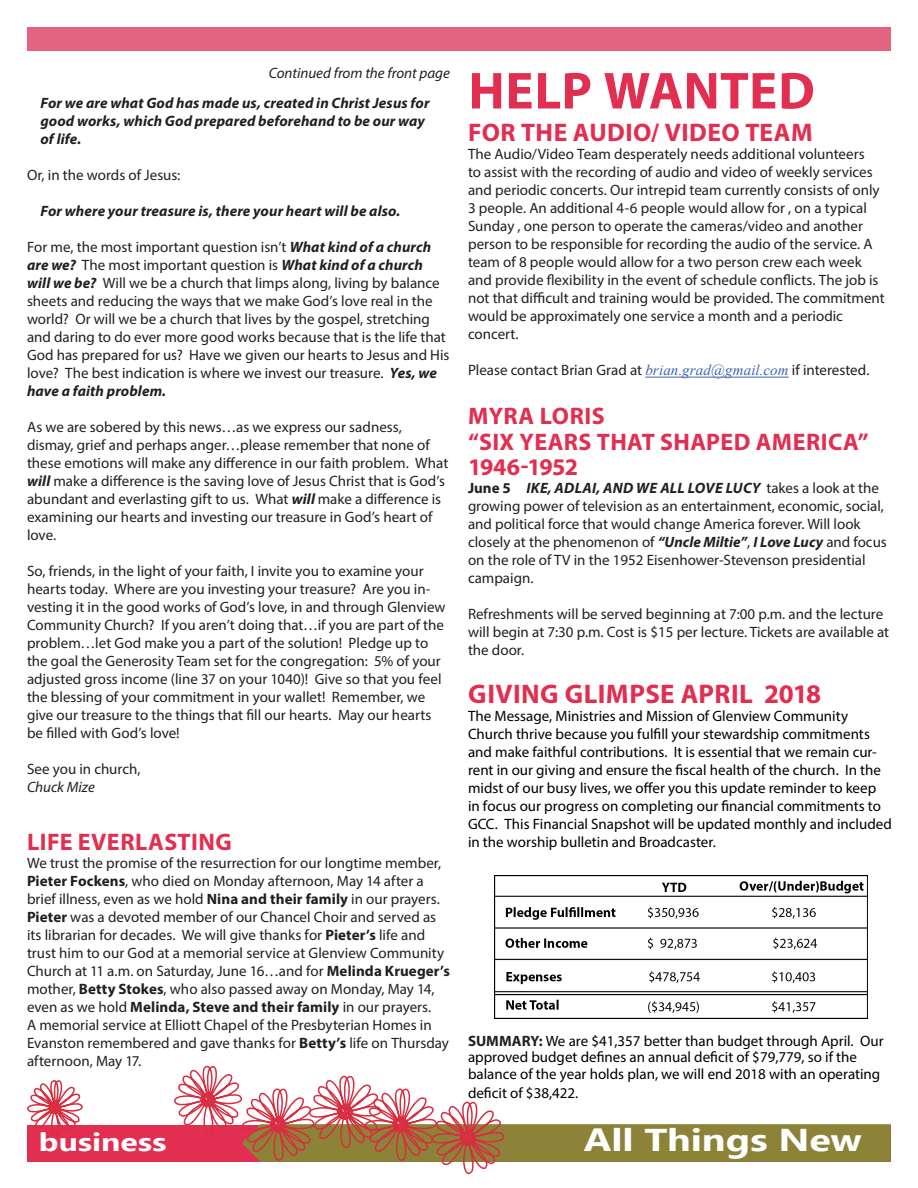
<style>
.page{position:relative;width:918px;height:1188px;background:#fff}
.page>*{position:absolute;margin:0;border:0;box-sizing:border-box;transform-origin:0 0}
.t1{font:700 52.5px "Myriad Pro";letter-spacing:.005em;color:#e22e51}
.t2{font:700 31.5px "Ebrima";letter-spacing:-.005em;color:#fff;scale:1.25 1}
.t3{font:700 27px "Myriad Pro";letter-spacing:.015em;color:#e22e51}
.t4{font:700 25.5px "Myriad Pro";letter-spacing:.02em;color:#e22e51}
.t5{font:700 25.5px "Ebrima";color:#fff;scale:1.25 1}
.t6{font:700 24px/25.5px "Myriad Pro";letter-spacing:.015em;color:#e22e51}
.Paragraph_Style_1{font:15px/18px "Myriad Pro";color:#231f20}
.t7{font:15px/18px "Myriad Pro";color:#000}
.t8{font:italic 700 15px/18px "Myriad Pro";letter-spacing:.005em;color:#231f20}
.t9{font:italic 15px "Myriad Pro";color:#231f20}
.s1{font-weight:700;font-style:italic}
.s2{font-weight:700}
.s3{font-family:"Times New Roman";font-style:italic;color:#3d65b0}
.s4{font-weight:700;color:#231f20}
</style>
<div class="page">
<div style="left:27px;top:27px;width:864px;height:24px;background:#e46381"></div>
<div style="left:27px;top:1125px;width:864px;height:36px;background:#e22e51"></div>
<hr style="left:645px;top:377px;width:144px;height:1px;background:#3d65b0">
<img style="left:494px;top:875px;width:374px;height:143px">
<svg style="left:27px;top:1080px;width:56px;height:56px"></svg>
<svg style="left:172px;top:1065px;width:719px;height:110px"></svg>
<p class="t9" style="left:269px;top:64px;width:183px">Continued from the front page</p>
<p class="t8" style="left:40px;top:94px;width:391px">For we are what God has made us, created in Christ Jesus for good works, which God prepared beforehand to be our way of life.</p>
<p class="Paragraph_Style_1" style="left:27px;top:166px;width:155px">Or, in the words of Jesus:</p>
<p class="t8" style="left:40px;top:202px;width:362px">For where your treasure is, there your heart will be also.</p>
<p class="Paragraph_Style_1" style="left:27px;top:238px;width:424px">For me, the most important question isn’t <span class="s1">What kind of a church are we?</span> The most important question is <span class="s1">What kind of a church will we be?</span> Will we be a church that limps along, living by balance sheets and reducing the ways that we make God’s love real in the world? Or will we be a church that lives by the gospel, stretching and daring to do ever more good works because that is the life that God has prepared for us? Have we given our hearts to Jesus and His love? The best indication is where we invest our treasure. <span class="s1">Yes, we have a faith problem.</span></p>
<p class="Paragraph_Style_1" style="left:27px;top:418px;width:423px">As we are sobered by this news…as we express our sadness, dismay, grief and perhaps anger…please remember that none of these emotions will make any difference in our faith problem. What <span class="s1">will</span> make a difference is the saving love of Jesus Christ that is God’s abundant and everlasting gift to us. What <span class="s1">will</span> make a difference is examining our hearts and investing our treasure in God’s heart of love.</p>
<p class="Paragraph_Style_1" style="left:27px;top:562px;width:420px">So, friends, in the light of your faith, I invite you to examine your hearts today. Where are you investing your treasure? Are you in&shy;vesting it in the good works of God’s love, in and through Glenview Community Church? If you aren’t doing that…if you are part of the problem…let God make you a part of the solution! Pledge up to the goal the Generosity Team set for the congregation: 5% of your adjusted gross income (line 37 on your 1040)! Give so that you feel the blessing of your commitment in your wallet! Remember, we give our treasure to the things that fill our hearts. May our hearts be filled with God’s love!</p>
<p class="Paragraph_Style_1" style="left:27px;top:760px;width:115px">See you in church,</p>
<p class="t9" style="left:27px;top:778px;width:69px">Chuck Mize</p>
<p class="t6" style="left:27px;top:828px;width:206px">LIFE EVERLASTING</p>
<p class="Paragraph_Style_1" style="left:27px;top:853px;width:425px">We trust the promise of the resurrection for our longtime member, <span class="s2">Pieter Fockens</span>, who died on Monday afternoon, May 14 after a brief illness, even as we hold <span class="s2">Nina and their family</span> in our prayers.<br><span class="s2">Pieter</span> was a devoted member of our Chancel Choir and served as its librarian for decades. We will give thanks for <span class="s2">Pieter’s</span> life and trust him to our God at a memorial service at Glenview Community Church at 11 a.m. on Saturday, June 16…and for <span class="s2">Melinda Krueger’s </span>mother, <span class="s2">Betty Stokes</span>, who also passed away on Monday, May 14, even as we hold <span class="s2">Melinda, Steve and their family</span> in our prayers.<br>A memorial service at Elliott Chapel of the Presbyterian Homes in Evanston remembered and gave thanks for <span class="s2">Betty’s</span> life on Thursday afternoon, May 17.</p>
<p class="t5" style="left:39px;top:1123px;width:104px">business</p>
<p class="t1" style="left:469px;top:57px;width:348px">HELP WANTED</p>
<p class="t4" style="left:468px;top:116px;width:346px">FOR THE AUDIO/ VIDEO TEAM</p>
<p class="Paragraph_Style_1" style="left:468px;top:145px;width:418px">The Audio/Video Team desperately needs additional volunteers<br>to assist with the recording of audio and video of weekly services and periodic concerts. Our intrepid team currently consists of only 3 people. An additional 4-6 people would allow for , on a typical Sunday , one person to operate the cameras/video and another person to be responsible for recording the audio of the service. A team of 8 people would allow for a two person crew each week and provide flexibility in the event of schedule conflicts. The job is not that difficult and training would be provided. The commitment would be approximately one service a month and a periodic concert.</p>
<p class="Paragraph_Style_1" style="left:468px;top:361px;width:403px">Please contact Brian Grad at <span class="s3">brian.grad@gmail.com</span> if interested.</p>
<p class="t6" style="left:468px;top:402px;width:138px">MYRA LORIS</p>
<p class="t6" style="left:468px;top:428px;width:402px">“SIX YEARS THAT SHAPED AMERICA”<br>1946-1952</p>
<p class="Paragraph_Style_1" style="left:468px;top:479px;width:420px"><span class="s2">June 5</span> <span class="s1">IKE, ADLAI, AND WE ALL LOVE LUCY</span> takes a look at the growing power of television as an entertainment, economic, social, and political force that would change America forever. Will look closely at the phenomenon of <span class="s1">“Uncle Miltie”</span>, <span class="s1">I Love Lucy</span> and focus on the role of TV in the 1952 Eisenhower-Stevenson presidential campaign.</p>
<p class="Paragraph_Style_1" style="left:468px;top:605px;width:423px">Refreshments will be served beginning at 7:00 p.m. and the lecture will begin at 7:30 p.m. Cost is $15 per lecture. Tickets are available at the door.</p>
<h3 class="t3" style="left:468px;top:676px;width:354px">GIVING GLIMPSE APRIL 2018</h3>
<p class="t7" style="left:468px;top:707px;width:426px">The Message, Ministries and Mission of Glenview Community Church thrive because you fulfill your stewardship commitments and make faithful contributions. It is essential that we remain cur&shy;rent in our giving and ensure the fiscal health of the church. In the midst of our busy lives, we offer you this update reminder to keep<br>in focus our progress on completing our financial commitments to GCC. This Financial Snapshot will be updated monthly and included in the worship bulletin and Broadcaster.</p>
<p class="t7" style="left:468px;top:1032px;width:417px;line-height:16.5px"><span class="s4">SUMMARY:</span> We are $41,357 better than budget through April. Our approved budget defines an annual deficit of $79,779, so if the balance of the year holds plan, we will end 2018 with an operating</p>
<p class="t7" style="left:468px;top:1084px;width:112px">deficit of $38,422.</p>
<h2 class="t2" style="left:584px;top:1117px;width:224px">All Things New</h2>
</div>
